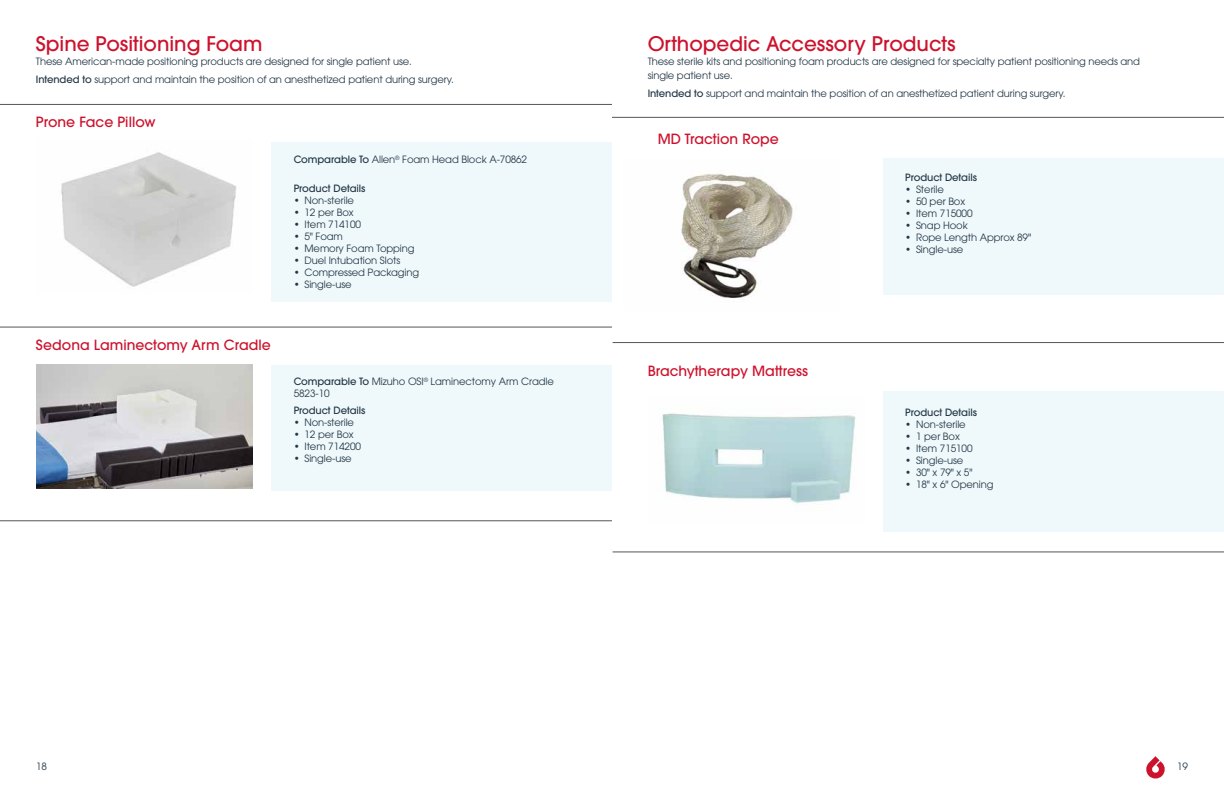
<style>
.page{position:relative;width:1224px;height:792px;background:#fff}
.page>*{position:absolute;margin:0;border:0;box-sizing:border-box;transform-origin:0 0}
.t1{font:500 20px "ITC Avant Garde Pro";color:#cd122d}
.t2{font:500 14px "ITC Avant Garde Pro";color:#cd122d}
.t3{font:10px/18px "ITC Avant Garde Pro";letter-spacing:-.01em;color:#243746}
.t4{font:500 10px "ITC Avant Garde Pro";letter-spacing:-.01em;color:#243746}
.s1{font-weight:500}
</style>
<div class="page">
<svg style="left:1146px;top:756px;width:19px;height:23px"></svg>
<div style="left:271px;top:142px;width:341px;height:160px;background:#eff9fb"></div>
<div style="left:271px;top:365px;width:341px;height:125px;background:#eff9fb"></div>
<hr style="left:0;top:104px;width:612px;height:1px;background:#52575a">
<hr style="left:0;top:327px;width:612px;height:1px;background:#52575a">
<hr style="left:0;top:521px;width:612px;height:1px;background:#52575a">
<img style="left:61px;top:152px;width:176px;height:135px">
<img style="left:36px;top:364px;width:216px;height:124px">
<div style="left:883px;top:159px;width:341px;height:136px;background:#eff9fb"></div>
<div style="left:883px;top:391px;width:341px;height:141px;background:#eff9fb"></div>
<hr style="left:612px;top:117px;width:612px;height:1px;background:#52575a">
<hr style="left:613px;top:342px;width:611px;height:1px;background:#52575a">
<hr style="left:613px;top:552px;width:611px;height:1px;background:#52575a">
<img style="left:681px;top:174px;width:112px;height:124px">
<img style="left:661px;top:413px;width:195px;height:91px">
<h1 class="t1" style="left:36px;top:31px;width:228px">Spine Positioning Foam</h1>
<p class="t3" style="left:36px;top:52px;width:419px">These American-made positioning products are designed for single patient use.<br><span class="s1">Intended to</span> support and maintain the position of an anesthetized patient during surgery.</p>
<h2 class="t2" style="left:36px;top:113px;width:121px">Prone Face Pillow</h2>
<p class="t3" style="left:294px;top:150px;width:235px"><span class="s1">Comparable To</span> Allen<sup>®</sup> Foam Head Block A-70862</p>
<h2 class="t2" style="left:36px;top:336px;width:236px">Sedona Laminectomy Arm Cradle</h2>
<p class="t4" style="left:294px;top:182px;width:73px">Product Details</p>
<p class="t3" style="left:294px;top:191px;width:62px">• Non-sterile</p>
<p class="t3" style="left:294px;top:203px;width:61px">• 12 per Box</p>
<p class="t3" style="left:294px;top:215px;width:69px">• Item 714100</p>
<p class="t3" style="left:294px;top:227px;width:51px">• 5" Foam</p>
<p class="t3" style="left:294px;top:239px;width:122px">• Memory Foam Topping</p>
<p class="t3" style="left:294px;top:251px;width:108px">• Duel Intubation Slots</p>
<p class="t3" style="left:294px;top:263px;width:127px">• Compressed Packaging</p>
<p class="t3" style="left:294px;top:275px;width:59px">• Single-use</p>
<p class="t3" style="left:294px;top:376px;width:262px;line-height:12px"><span class="s1">Comparable To</span> Mizuho OSI<sup>®</sup> Laminectomy Arm Cradle<br>5823-10</p>
<p class="t4" style="left:294px;top:404px;width:73px">Product Details</p>
<p class="t3" style="left:294px;top:413px;width:62px">• Non-sterile</p>
<p class="t3" style="left:294px;top:425px;width:61px">• 12 per Box</p>
<p class="t3" style="left:294px;top:437px;width:69px">• Item 714200</p>
<p class="t3" style="left:294px;top:449px;width:59px">• Single-use</p>
<h1 class="t1" style="left:648px;top:31px;width:309px">Orthopedic Accessory Products</h1>
<p class="t3" style="left:648px;top:54px;width:494px;line-height:14px">These sterile kits and positioning foam products are designed for specialty patient positioning needs and single patient use.</p>
<p class="t3" style="left:648px;top:84px;width:419px"><span class="s1">Intended to</span> support and maintain the position of an anesthetized patient during surgery.</p>
<h2 class="t2" style="left:658px;top:130px;width:123px">MD Traction Rope</h2>
<h2 class="t2" style="left:648px;top:362px;width:162px">Brachytherapy Mattress</h2>
<p class="t4" style="left:905px;top:171px;width:73px">Product Details</p>
<p class="t3" style="left:905px;top:181px;width:40px">• Sterile</p>
<p class="t3" style="left:905px;top:193px;width:61px">• 50 per Box</p>
<p class="t3" style="left:905px;top:205px;width:69px">• Item 715000</p>
<p class="t3" style="left:905px;top:217px;width:64px">• Snap Hook</p>
<p class="t3" style="left:905px;top:229px;width:127px">• Rope Length Approx 89"</p>
<p class="t3" style="left:905px;top:241px;width:59px">• Single-use</p>
<p class="t4" style="left:905px;top:406px;width:73px">Product Details</p>
<p class="t3" style="left:905px;top:415px;width:62px">• Non-sterile</p>
<p class="t3" style="left:905px;top:427px;width:56px">• 1 per Box</p>
<p class="t3" style="left:905px;top:439px;width:69px">• Item 715100</p>
<p class="t3" style="left:905px;top:451px;width:59px">• Single-use</p>
<p class="t3" style="left:905px;top:463px;width:69px">• 30" x 79" x 5"</p>
<p class="t3" style="left:905px;top:475px;width:90px">• 18" x 6" Opening</p>
<p class="t3" style="left:36px;top:757px;width:12px">18</p>
<p class="t3" style="left:1177px;top:757px;width:12px">19</p>
</div>
